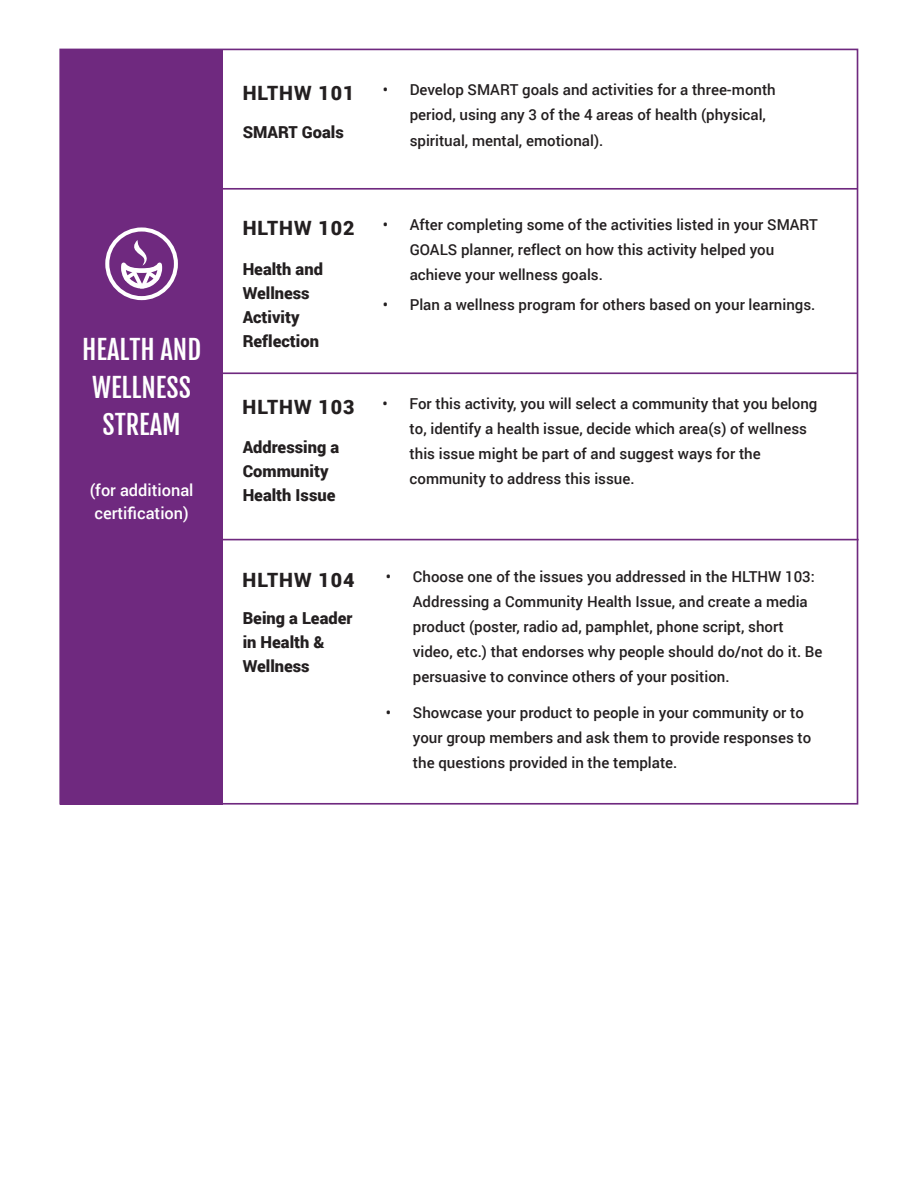
<style>
.page{position:relative;width:918px;height:1188px;background:#fff}
.page>*{position:absolute;margin:0;border:0;box-sizing:border-box;transform-origin:0 0}
.t1{font:26.25px/37.8px "Fjalla One";color:#fff;text-align:center}
.t2{font:900 19.65px "Roboto";letter-spacing:.05em;color:#231f20}
.t3{font:900 16.5px/24px "Roboto";color:#231f20}
.t4{font:500 16.35px/23px "Roboto";color:#fff}
.t5{font:500 15px/25px "Roboto";color:#231f20}
</style>
<div class="page">
<div style="left:60px;top:49px;width:163px;height:756px;background:#6f297f"></div>
<hr style="left:192px;top:188px;width:666px;height:2px;background:#6f297f">
<hr style="left:192px;top:372px;width:666px;height:2px;background:#6f297f">
<hr style="left:193px;top:539px;width:666px;height:1px;background:#6f297f">
<svg style="left:105px;top:227px;width:73px;height:73px"></svg>
<p class="t1" style="left:82px;top:331px;width:120px">HEALTH AND<br>WELLNESS<br>STREAM</p>
<p class="t4" style="left:90px;top:478px;width:105px">(for additional certification)</p>
<p class="t2" style="left:243px;top:79px;width:113px">HLTHW 101</p>
<p class="t3" style="left:243px;top:120px;width:103px">SMART Goals</p>
<p class="t2" style="left:243px;top:214px;width:113px">HLTHW 102</p>
<p class="t3" style="left:243px;top:257px;width:82px">Health and<br>Wellness<br>Activity<br>Reflection</p>
<p class="t2" style="left:243px;top:393px;width:113px">HLTHW 103</p>
<p class="t3" style="left:243px;top:434px;width:98px">Addressing a<br>Community<br>Health Issue</p>
<p class="t2" style="left:243px;top:566px;width:113px">HLTHW 104</p>
<p class="t3" style="left:243px;top:605px;width:111px">Being a Leader in Health &amp;<br>Wellness</p>
<p class="t5" style="left:410px;top:77px;width:368px;text-indent:-27px">• Develop SMART goals and activities for a three-month period, using any 3 of the 4 areas of health (physical, spiritual, mental, emotional).</p>
<p class="t5" style="left:410px;top:211px;width:410px;text-indent:-27px">• After completing some of the activities listed in your SMART<br>GOALS planner, reflect on how this activity helped you achieve your wellness goals.</p>
<p class="t5" style="left:383px;top:292px;width:434px">• Plan a wellness program for others based on your learnings.</p>
<p class="t5" style="left:410px;top:390px;width:409px;text-indent:-27px">• For this activity, you will select a community that you belong to, identify a health issue, decide which area(s) of wellness this issue might be part of and suggest ways for the community to address this issue.</p>
<p class="t5" style="left:413px;top:563px;width:411px;text-indent:-27px">• Choose one of the issues you addressed in the HLTHW 103:<br>Addressing a Community Health Issue, and create a media product (poster, radio ad, pamphlet, phone script, short video, etc.) that endorses why people should do/not do it. Be persuasive to convince others of your position.</p>
<p class="t5" style="left:413px;top:700px;width:400px;text-indent:-27px">• Showcase your product to people in your community or to your group members and ask them to provide responses to the questions provided in the template.</p>
</div>
